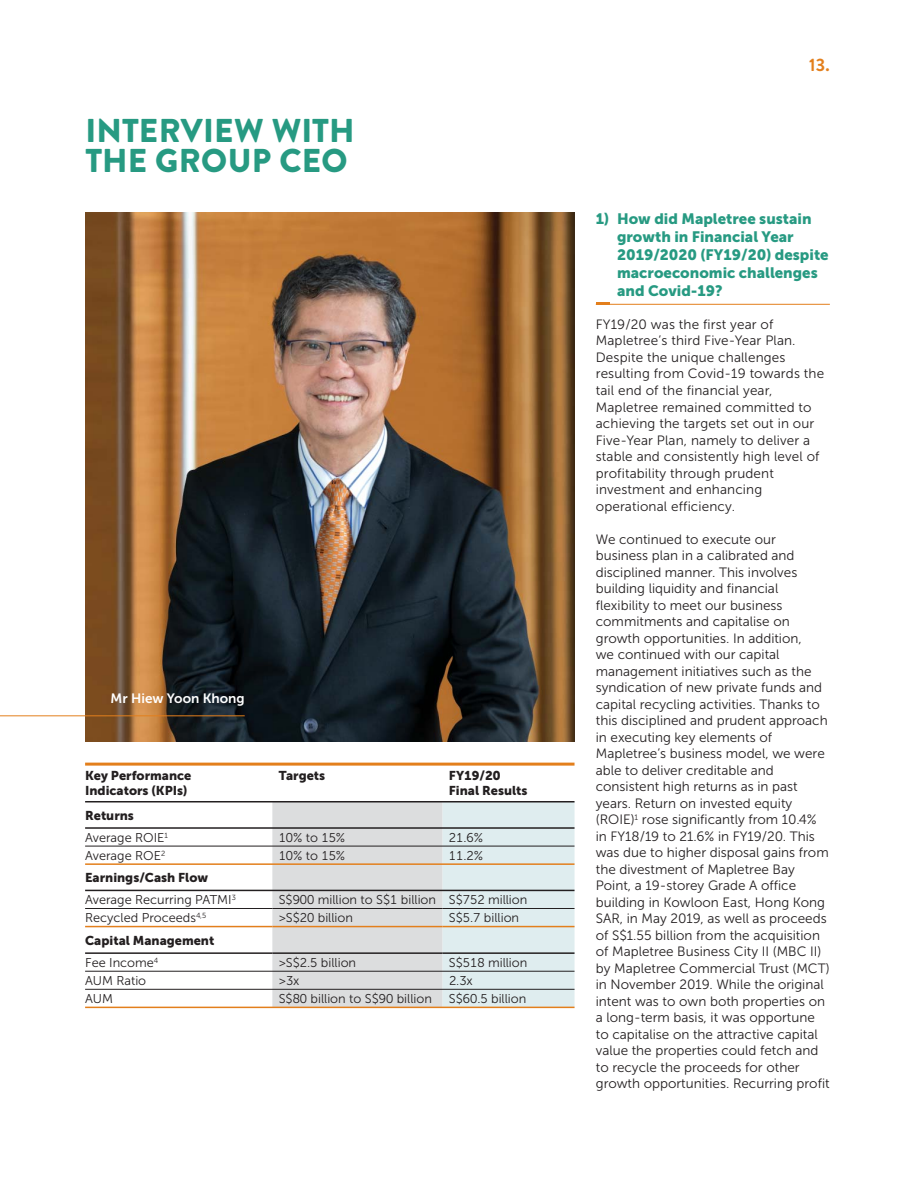
<style>
.page{position:relative;width:915px;height:1191px;background:#fff}
.page>*{position:absolute;margin:0;border:0;box-sizing:border-box;transform-origin:0 0}
.t1{font:900 33px/30px "Brandon Grotesque";letter-spacing:.005em;color:#279a82}
.t2{font:700 18px "Brandon Grotesque";color:#e37f1c}
.t3{font:15px/18px "Museo Sans 900";color:#279a82}
.t4{font:13.5px/16.5px "Museo Sans 300";color:#231f20}
.t5{font:13.5px "Museo Sans 700";color:#fff}
.t6{font:12.75px "Museo Sans 300";color:#231f20}
.t7{font:12.75px/15.3px "Museo Sans 900";color:#231f20}
</style>
<div class="page">
<img style="left:85px;top:213px;width:489px;height:529px">
<hr style="left:0;top:715px;width:244px;height:1px;background:#e37f1c">
<svg style="left:272px;top:802px;width:302px;height:204px;background:#dbe1e2"></svg>
<hr style="left:85px;top:801px;width:489px;height:1px;background:#231f20">
<hr style="left:85px;top:827px;width:489px;height:1px;background:#231f20">
<hr style="left:85px;top:889px;width:489px;height:2px;background:#231f20">
<hr style="left:85px;top:762px;width:489px;height:3px;background:#e37f1c">
<hr style="left:85px;top:863px;width:489px;height:2px;background:#e37f1c">
<hr style="left:85px;top:1006px;width:489px;height:2px;background:#e37f1c">
<hr style="left:85px;top:846px;width:489px;height:1px;background:#231f20">
<hr style="left:85px;top:971px;width:489px;height:1px;background:#231f20">
<hr style="left:85px;top:989px;width:489px;height:1px;background:#231f20">
<hr style="left:85px;top:908px;width:187px;height:1px;background:#231f20">
<hr style="left:85px;top:925px;width:187px;height:2px;background:#e37f1c">
<hr style="left:85px;top:952px;width:187px;height:2px;background:#231f20">
<hr style="left:272px;top:908px;width:170px;height:1px;background:#231f20">
<hr style="left:272px;top:925px;width:170px;height:2px;background:#e37f1c">
<hr style="left:272px;top:952px;width:170px;height:2px;background:#231f20">
<hr style="left:442px;top:908px;width:132px;height:1px;background:#231f20">
<hr style="left:442px;top:925px;width:132px;height:2px;background:#e37f1c">
<hr style="left:442px;top:952px;width:132px;height:2px;background:#231f20">
<hr style="left:595px;top:304px;width:234px;height:1px;background:#e37f1c">
<hr style="left:595px;top:302px;width:14px;height:3px;background:#e37f1c">
<h1 class="t1" style="left:85px;top:119px;width:271px">INTERVIEW WITH<br>THE GROUP CEO</h1>
<p class="t5" style="left:111px;top:693px;width:135px">Mr Hiew Yoon Khong</p>
<p class="t7" style="left:85px;top:769px;width:108px">Key Performance<br>Indicators (KPIs)</p>
<p class="t7" style="left:279px;top:769px;width:48px">Targets</p>
<p class="t7" style="left:449px;top:769px;width:80px">FY19/20<br>Final Results</p>
<p class="t7" style="left:85px;top:809px;width:50px">Returns</p>
<p class="t6" style="left:85px;top:832px;width:84px">Average ROIE<sup>1</sup></p>
<p class="t6" style="left:279px;top:832px;width:68px">10% to 15%</p>
<p class="t6" style="left:449px;top:832px;width:36px">21.6%</p>
<p class="t6" style="left:85px;top:851px;width:82px">Average ROE<sup>2</sup></p>
<p class="t6" style="left:279px;top:851px;width:68px">10% to 15%</p>
<p class="t6" style="left:449px;top:851px;width:36px">11.2%</p>
<p class="t7" style="left:85px;top:871px;width:125px">Earnings/Cash Flow</p>
<p class="t6" style="left:85px;top:895px;width:152px">Average Recurring PATMI<sup>3</sup></p>
<p class="t6" style="left:279px;top:895px;width:250px">S$900 million to S$1 billion S$752 million</p>
<p class="t6" style="left:85px;top:913px;width:123px">Recycled Proceeds<sup>4,5</sup></p>
<p class="t6" style="left:279px;top:913px;width:76px">&gt;S$20 billion</p>
<p class="t6" style="left:449px;top:913px;width:72px">S$5.7 billion</p>
<p class="t7" style="left:85px;top:934px;width:131px">Capital Management</p>
<p class="t6" style="left:85px;top:958px;width:75px">Fee Income<sup>4</sup></p>
<p class="t6" style="left:279px;top:958px;width:79px">&gt;S$2.5 billion</p>
<p class="t6" style="left:449px;top:958px;width:80px">S$518 million</p>
<p class="t6" style="left:85px;top:976px;width:63px">AUM Ratio</p>
<p class="t6" style="left:279px;top:976px;width:22px">&gt;3x</p>
<p class="t6" style="left:449px;top:976px;width:25px">2.3x</p>
<p class="t6" style="left:85px;top:994px;width:29px">AUM</p>
<p class="t6" style="left:279px;top:994px;width:155px">S$80 billion to S$90 billion</p>
<p class="t6" style="left:449px;top:994px;width:79px">S$60.5 billion</p>
<h2 class="t2" style="left:808px;top:58px;width:22px">13.</h2>
<p class="t3" style="left:617px;top:211px;width:213px;text-indent:-21px">1) How did Mapletree sustain growth in Financial Year<br>2019/2020 (FY19/20) despite macroeconomic challenges and Covid-19?</p>
<p class="t4" style="left:595px;top:317px;width:230px">FY19/20 was the first year of<br>Mapletree’s third Five-Year Plan.<br>Despite the unique challenges resulting from Covid-19 towards the tail end of the financial year,<br>Mapletree remained committed to achieving the targets set out in our<br>Five-Year Plan, namely to deliver a stable and consistently high level of profitability through prudent investment and enhancing operational efficiency.</p>
<p class="t4" style="left:595px;top:532px;width:235px">We continued to execute our business plan in a calibrated and disciplined manner. This involves building liquidity and financial flexibility to meet our business commitments and capitalise on growth opportunities. In addition,<br>we continued with our capital management initiatives such as the syndication of new private funds and capital recycling activities. Thanks to this disciplined and prudent approach in executing key elements of Mapletree’s business model, we were able to deliver creditable and consistent high returns as in past years. Return on invested equity (ROIE)<sup>1</sup> rose significantly from 10.4% in FY18/19 to 21.6% in FY19/20. This was due to higher disposal gains from the divestment of Mapletree Bay Point, a 19-storey Grade A office building in Kowloon East, Hong Kong SAR, in May 2019, as well as proceeds of S$1.55 billion from the acquisition of Mapletree Business City II (MBC II) by Mapletree Commercial Trust (MCT) in November 2019. While the original intent was to own both properties on a long-term basis, it was opportune to capitalise on the attractive capital value the properties could fetch and to recycle the proceeds for other growth opportunities. Recurring profit</p>
</div>
